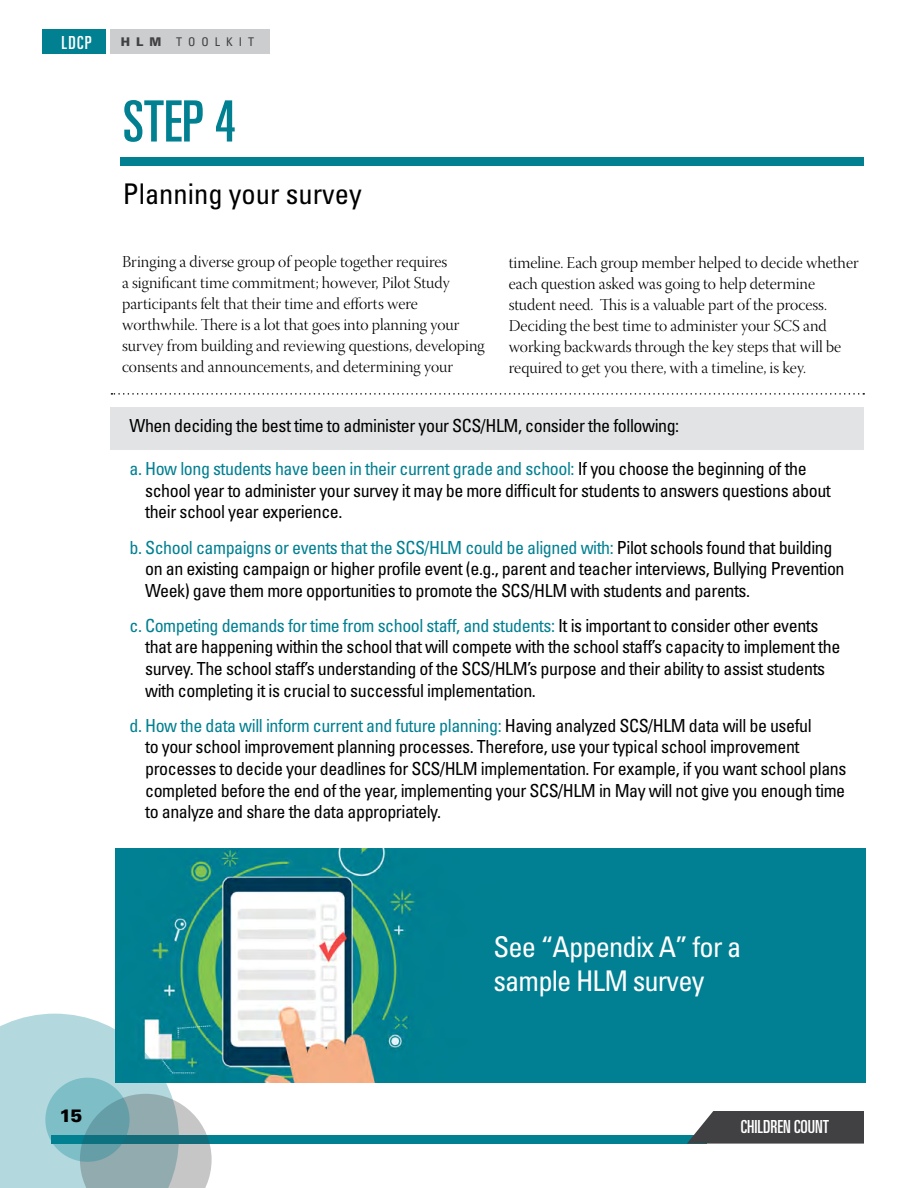
<style>
.page{position:relative;width:918px;height:1188px;background:#fff}
.page>*{position:absolute;margin:0;border:0;box-sizing:border-box;transform-origin:0 0}
.t1{font:ultra-condensed 57px "Univers LT Std";color:#008091}
.t2{font:condensed 28.5px/34.2px "Univers LT Std";letter-spacing:-.03em;color:#fff}
.t3{font:condensed 28.5px "Univers LT Std";color:#000}
.t4{font:condensed 18px/21.6px "Univers LT Std";letter-spacing:-.025em;color:#000}
.t5{font:ultra-condensed 18px "Univers LT Std";color:#fff}
.t6{font:900 18px "Univers LT Std";color:#000}
.t7{font:16.5px/21px "Warnock Pro Light Disp";color:#000}
.t8{font:condensed 12px "Univers LT Std";letter-spacing:.5em;color:#414042}
.s1{font-weight:900;font-stretch:normal}
.s2{color:#008091}
</style>
<div class="page">
<img style="left:116px;top:848px;width:750px;height:234px">
<div style="left:52px;top:1135px;width:655px;height:9px;background:#008091"></div>
<svg style="left:687px;top:1111px;width:177px;height:33px;background:#4f4f51"></svg>
<svg style="left:0;top:1014px;width:212px;height:174px;background:#91c0c5"></svg>
<svg style="left:45px;top:1078px;width:85px;height:84px;background:#68acb5"></svg>
<div style="left:42px;top:29px;width:64px;height:25px;background:#008091"></div>
<div style="left:111px;top:29px;width:159px;height:25px;background:#cbcdcf"></div>
<div style="left:111px;top:407px;width:753px;height:42px;background:#e2e3e4"></div>
<div style="left:121px;top:158px;width:743px;height:8px;background:#008091"></div>
<svg style="left:111px;top:393px;width:753px;height:2px"></svg>
<p class="t5" style="left:62px;top:32px;width:32px">LDCP</p>
<p class="t8" style="left:121px;top:34px;width:135px"><span class="s1">HLM</span> TOOLKIT</p>
<h1 class="t1" style="left:123px;top:89px;width:115px">STEP 4</h1>
<h2 class="t3" style="left:123px;top:176px;width:241px">Planning your survey</h2>
<p class="t7" style="left:122px;top:252px;width:364px">Bringing a diverse group of people together requires<br>a significant time commitment; however, Pilot Study participants felt that their time and efforts were worthwhile. There is a lot that goes into planning your survey from building and reviewing questions, developing consents and announcements, and determining your</p>
<p class="t7" style="left:509px;top:254px;width:352px">timeline. Each group member helped to decide whether each question asked was going to help determine student need. This is a valuable part of the process.<br>Deciding the best time to administer your SCS and working backwards through the key steps that will be required to get you there, with a timeline, is key.</p>
<p class="t4" style="left:130px;top:415px;width:551px">When deciding the best time to administer your SCS/HLM, consider the following:</p>
<p class="t4" style="left:145px;top:458px;width:687px;text-indent:-16px"><span class="s2">a. How long students have been in their current grade and school:</span> If you choose the beginning of the school year to administer your survey it may be more difficult for students to answers questions about their school year experience.</p>
<p class="t4" style="left:145px;top:536px;width:701px;text-indent:-16px"><span class="s2">b. School campaigns or events that the SCS/HLM could be aligned with:</span> Pilot schools found that building on an existing campaign or higher profile event (e.g., parent and teacher interviews, Bullying Prevention<br>Week) gave them more opportunities to promote the SCS/HLM with students and parents.</p>
<p class="t4" style="left:145px;top:614px;width:697px;text-indent:-16px"><span class="s2">c. Competing demands for time from school staff, and students:</span> It is important to consider other events that are happening within the school that will compete with the school staff’s capacity to implement the survey. The school staff’s understanding of the SCS/HLM’s purpose and their ability to assist students with completing it is crucial to successful implementation.</p>
<p class="t4" style="left:145px;top:714px;width:703px;text-indent:-16px"><span class="s2">d. How the data will inform current and future planning:</span> Having analyzed SCS/HLM data will be useful<br>to your school improvement planning processes. Therefore, use your typical school improvement processes to decide your deadlines for SCS/HLM implementation. For example, if you want school plans completed before the end of the year, implementing your SCS/HLM in May will not give you enough time to analyze and share the data appropriately.</p>
<p class="t6" style="left:59px;top:1104px;width:25px">15</p>
<h2 class="t2" style="left:493px;top:929px;width:249px">See “Appendix A” for a sample HLM survey</h2>
<p class="t5" style="left:741px;top:1116px;width:90px">CHILDREN COUNT</p>
</div>
